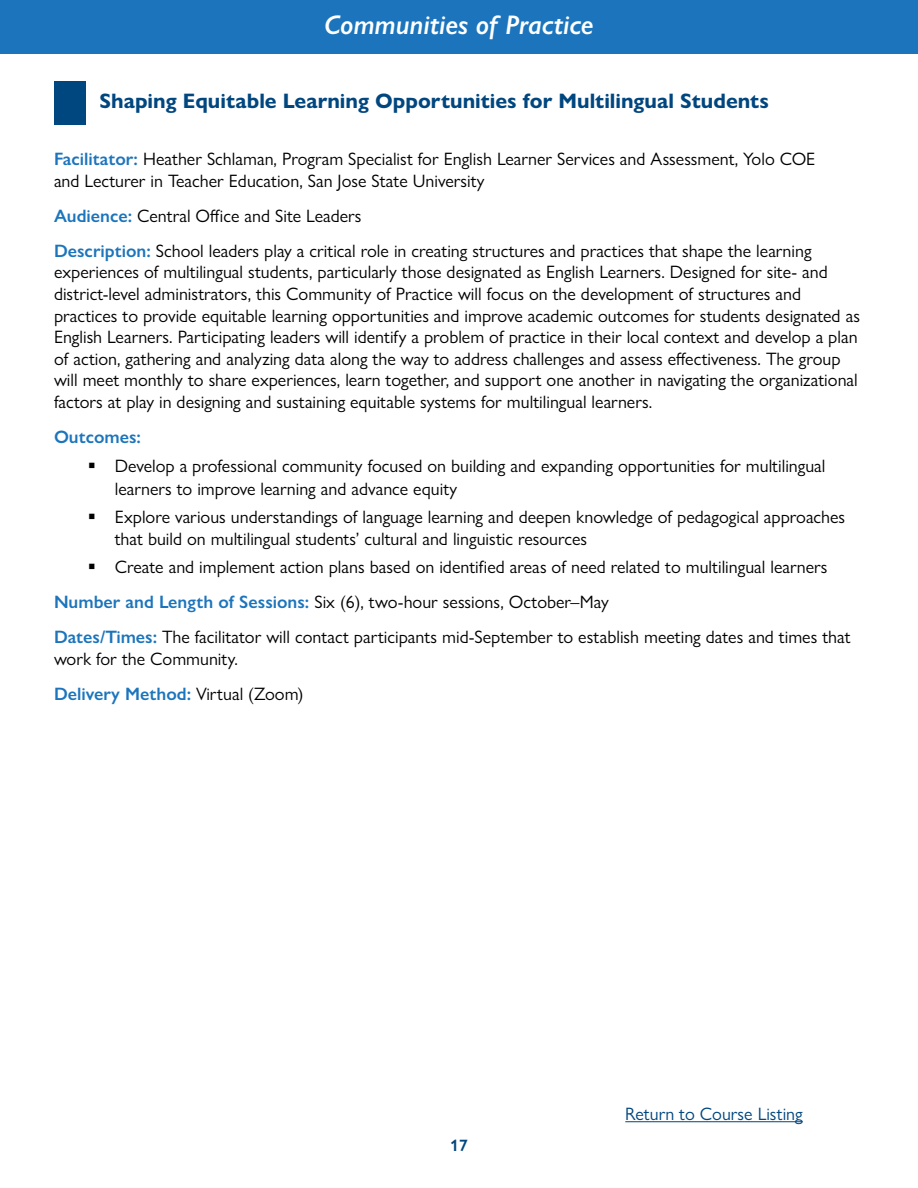
<style>
.page{position:relative;width:918px;height:1188px;background:#fff}
.page>*{position:absolute;margin:0;border:0;box-sizing:border-box;transform-origin:0 0}
.t1{font:italic 600 27px "Gill Sans Nova";color:#fff}
.Header__H1{font:700 21px "Gill Sans Nova";color:#00467f}
.t2{font:18px/21.6px "Gill Sans Nova";color:#000}
.t3{font:600 18px "Gill Sans Nova";color:#1c75bc}
.t4{font:18px "Gill Sans Nova";color:#00467f}
.t5{font:600 16.5px "Gill Sans Nova";color:#00467f}
.s1{font-weight:600;color:#1c75bc}
.s2{font-weight:400;color:#000}
</style>
<div class="page">
<div style="left:0;top:0;width:918px;height:54px;background:#1c75bc"></div>
<div style="left:54px;top:81px;width:32px;height:43px;background:#00467f"></div>
<hr style="left:625px;top:1121px;width:178px;height:1px;background:#00467f">
<h1 class="t1" style="left:324px;top:8px;width:271px">Communities of Practice</h1>
<h1 class="Header__H1" style="left:99px;top:88px;width:671px">Shaping Equitable Learning Opportunities for Multilingual Students</h1>
<h2 class="t2" style="left:54px;top:148px;width:763px"><span class="s1">Facilitator:</span> Heather Schlaman, Program Specialist for English Learner Services and Assessment, Yolo COE and Lecturer in Teacher Education, San Jose State University</h2>
<h2 class="t2" style="left:54px;top:205px;width:309px"><span class="s1">Audience:</span> Central Office and Site Leaders</h2>
<h2 class="t2" style="left:54px;top:240px;width:808px"><span class="s1">Description:</span> School leaders play a critical role in creating structures and practices that shape the learning experiences of multilingual students, particularly those designated as English Learners. Designed for site- and district-level administrators, this Community of Practice will focus on the development of structures and practices to provide equitable learning opportunities and improve academic outcomes for students designated as English Learners. Participating leaders will identify a problem of practice in their local context and develop a plan of action, gathering and analyzing data along the way to address challenges and assess effectiveness. The group will meet monthly to share experiences, learn together, and support one another in navigating the organizational factors at play in designing and sustaining equitable systems for multilingual learners.</h2>
<h2 class="t3" style="left:54px;top:426px;width:88px">Outcomes:</h2>
<p class="t2" style="left:115px;top:455px;width:712px;line-height:22.5px;text-indent:-27px">▪ Develop a professional community focused on building and expanding opportunities for multilingual learners to improve learning and advance equity</p>
<p class="t2" style="left:115px;top:505px;width:732px;line-height:22.5px;text-indent:-27px">▪ Explore various understandings of language learning and deepen knowledge of pedagogical approaches that build on multilingual students’ cultural and linguistic resources</p>
<p class="t2" style="left:88px;top:556px;width:741px">▪ Create and implement action plans based on identified areas of need related to multilingual learners</p>
<h2 class="t2" style="left:54px;top:591px;width:556px"><span class="s1">Number and Length of Sessions:</span> Six (6), two-hour sessions, October–May</h2>
<h2 class="t2" style="left:54px;top:626px;width:798px"><span class="s1">Dates/Times:</span> The facilitator will contact participants mid-September to establish meeting dates and times that work for the Community.</h2>
<h2 class="t3" style="left:54px;top:683px;width:251px">Delivery Method: <span class="s2">Virtual (Zoom)</span></h2>
<p class="t5" style="left:450px;top:1136px;width:19px">17</p>
<p class="t4" style="left:625px;top:1103px;width:179px">Return to Course Listing</p>
</div>
